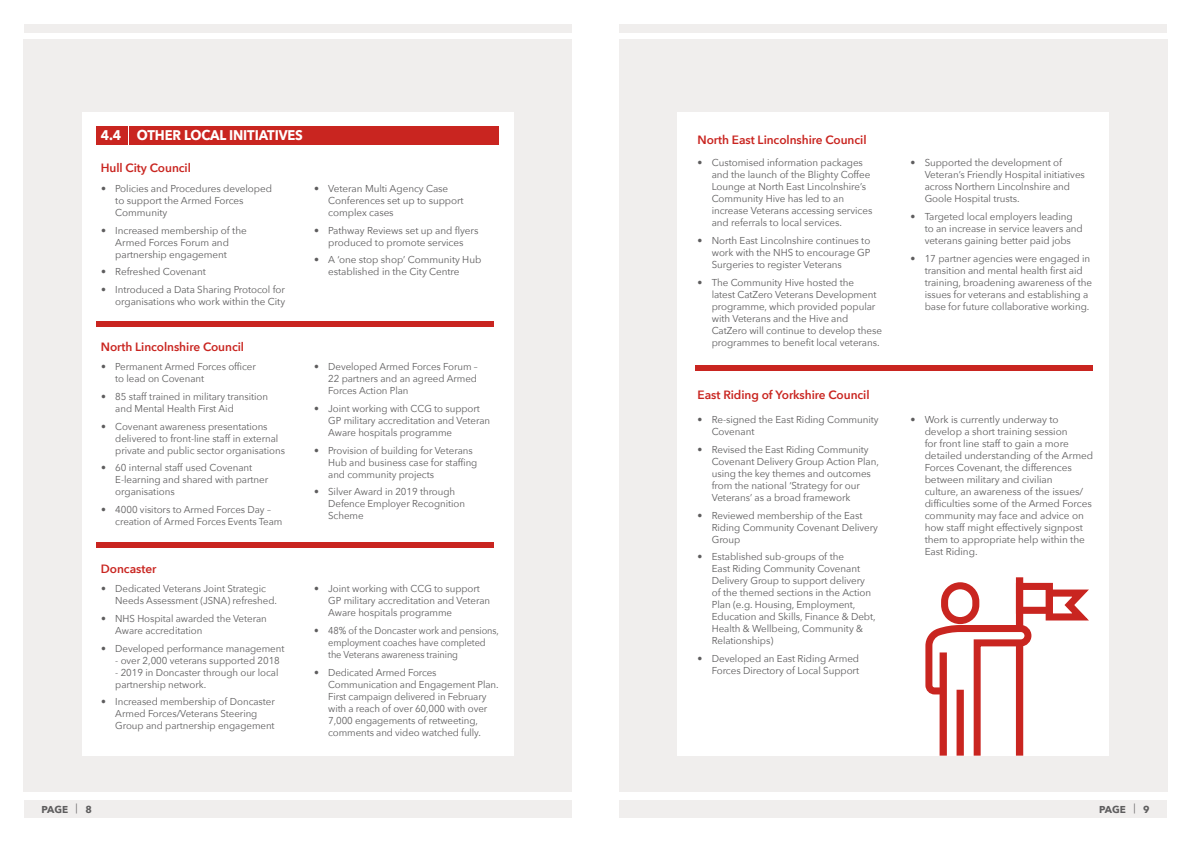
<style>
.page{position:relative;width:1191px;height:842px;background:#fff}
.page>*{position:absolute;margin:0;border:0;box-sizing:border-box;transform-origin:0 0}
.t1{font:700 14px "Avenir Next";letter-spacing:-.01em;color:#fff;scale:.93 1}
.t2{font:600 12px "Avenir Next";letter-spacing:-.005em;color:#c92520}
.t3{font:10px/12px "Avenir Next";letter-spacing:-.005em;color:#5e5d5e}
.t4{font:10px/12px "Avenir Next";letter-spacing:-.005em;color:#5e5d5e;scale:.92 1}
.t5{font:700 10px "Avenir Next";letter-spacing:-.02em;color:#5e5d5e}
.s1{font-weight:400}
</style>
<div class="page">
<div style="left:24px;top:39px;width:548px;height:753px;background:#f0eeed"></div>
<div style="left:24px;top:800px;width:547px;height:18px;background:#f0eeed"></div>
<div style="left:24px;top:24px;width:547px;height:9px;background:#f0eeed"></div>
<div style="left:619px;top:800px;width:548px;height:18px;background:#f0eeed"></div>
<div style="left:619px;top:24px;width:548px;height:9px;background:#f0eeed"></div>
<div style="left:619px;top:39px;width:548px;height:753px;background:#f0eeed"></div>
<div style="left:82px;top:112px;width:431px;height:644px;background:#fff"></div>
<div style="left:677px;top:112px;width:431px;height:644px;background:#fff"></div>
<div style="left:129px;top:126px;width:369px;height:19px;background:#c92520"></div>
<div style="left:96px;top:126px;width:32px;height:19px;background:#c92520"></div>
<div style="left:96px;top:322px;width:398px;height:5px;background:#c92520"></div>
<div style="left:695px;top:366px;width:398px;height:5px;background:#c92520"></div>
<div style="left:96px;top:542px;width:398px;height:5px;background:#c92520"></div>
<svg style="left:1016px;top:577px;width:7px;height:4px"></svg>
<svg style="left:925px;top:581px;width:164px;height:175px"></svg>
<h1 class="t1" style="left:101px;top:123px;width:219px">4.4 OTHER LOCAL INITIATIVES</h1>
<p class="t2" style="left:697px;top:129px;width:170px">North East Lincolnshire Council</p>
<p class="t2" style="left:101px;top:158px;width:92px">Hull City Council</p>
<p class="t3" style="left:115px;top:182px;width:158px;text-indent:-14px">• Policies and Procedures developed to support the Armed Forces<br>Community</p>
<p class="t3" style="left:101px;top:224px;width:147px;text-align:center">• Increased membership of the<br>Armed Forces Forum and partnership engagement</p>
<p class="t3" style="left:101px;top:265px;width:106px">• Refreshed Covenant</p>
<p class="t3" style="left:101px;top:283px;width:185px;text-align:right">• Introduced a Data Sharing Protocol for organisations who work within the City</p>
<p class="t2" style="left:101px;top:336px;width:145px">North Lincolnshire Council</p>
<p class="t3" style="left:328px;top:182px;width:137px;text-indent:-14px">• Veteran Multi Agency Case<br>Conferences set up to support complex cases</p>
<p class="t3" style="left:314px;top:224px;width:166px;text-align:center">• Pathway Reviews set up and flyers produced to promote services</p>
<p class="t3" style="left:328px;top:253px;width:155px;text-indent:-14px">• A ‘one stop shop’ Community Hub established in the City Centre</p>
<p class="t3" style="left:711px;top:156px;width:162px;text-indent:-14px">• Customised information packages and the launch of the Blighty Coffee Lounge at North East Lincolnshire’s Community Hive has led to an increase Veterans accessing services and referrals to local services.</p>
<p class="t3" style="left:711px;top:234px;width:160px;text-align:justify;text-indent:-14px">• North East Lincolnshire continues to work with the NHS to encourage GP Surgeries to register Veterans</p>
<p class="t3" style="left:711px;top:276px;width:172px;text-indent:-14px">• The Community Hive hosted the<br>latest CatZero Veterans Development programme, which provided popular with Veterans and the Hive and CatZero will continue to develop these programmes to benefit local veterans.</p>
<p class="t3" style="left:924px;top:156px;width:162px;text-indent:-14px">• Supported the development of<br>Veteran’s Friendly Hospital initiatives across Northern Lincolnshire and<br>Goole Hospital trusts.</p>
<p class="t3" style="left:924px;top:210px;width:160px;text-indent:-14px">• Targeted local employers leading to an increase in service leavers and veterans gaining better paid jobs</p>
<p class="t3" style="left:924px;top:252px;width:169px;text-indent:-14px">• 17 partner agencies were engaged in transition and mental health first aid training, broadening awareness of the issues for veterans and establishing a base for future collaborative working.</p>
<p class="t3" style="left:115px;top:360px;width:142px;text-indent:-14px">• Permanent Armed Forces officer to lead on Covenant</p>
<p class="t3" style="left:115px;top:390px;width:154px;text-indent:-14px">• 85 staff trained in military transition and Mental Health First Aid</p>
<p class="t3" style="left:115px;top:420px;width:171px;text-indent:-14px">• Covenant awareness presentations delivered to front-line staff in external private and public sector organisations</p>
<p class="t3" style="left:115px;top:461px;width:154px;text-indent:-14px">• 60 internal staff used Covenant<br>E-learning and shared with partner organisations</p>
<p class="t3" style="left:115px;top:503px;width:169px;text-indent:-14px">• 4000 visitors to Armed Forces Day – creation of Armed Forces Events Team</p>
<p class="t2" style="left:101px;top:558px;width:57px">Doncaster</p>
<p class="t3" style="left:115px;top:582px;width:163px;text-indent:-14px">• Dedicated Veterans Joint Strategic<br>Needs Assessment (JSNA) refreshed.</p>
<p class="t3" style="left:115px;top:612px;width:153px;text-indent:-14px">• NHS Hospital awarded the Veteran<br>Aware accreditation</p>
<p class="t3" style="left:101px;top:642px;width:185px">• Developed performance management</p>
<p class="t3" style="left:115px;top:654px;width:166px">- over 2,000 veterans supported 2018</p>
<p class="t3" style="left:115px;top:666px;width:165px">- 2019 in Doncaster through our local partnership network.</p>
<p class="t3" style="left:115px;top:695px;width:161px;text-indent:-14px">• Increased membership of Doncaster<br>Armed Forces/Veterans Steering<br>Group and partnership engagement</p>
<p class="t3" style="left:328px;top:360px;width:151px;text-align:justify;text-indent:-14px">• Developed Armed Forces Forum – 22 partners and an agreed Armed Forces Action Plan</p>
<p class="t3" style="left:328px;top:402px;width:163px;text-indent:-14px">• Joint working with CCG to support<br>GP military accreditation and Veteran<br>Aware hospitals programme</p>
<p class="t3" style="left:328px;top:444px;width:151px;text-indent:-14px">• Provision of building for Veterans<br>Hub and business case for staffing and community projects</p>
<p class="t3" style="left:328px;top:485px;width:138px;text-indent:-14px">• Silver Award in 2019 through<br>Defence Employer Recognition<br>Scheme</p>
<p class="t3" style="left:328px;top:582px;width:163px;text-indent:-14px">• Joint working with CCG to support<br>GP military accreditation and Veteran<br>Aware hospitals programme</p>
<p class="t4" style="left:328px;top:624px;width:187px;text-indent:-14px">• 48% of the Doncaster work and pensions, employment coaches have completed the Veterans awareness training</p>
<p class="t3" style="left:328px;top:666px;width:172px;text-indent:-14px">• Dedicated Armed Forces Communication and Engagement Plan.<br>First campaign delivered in February with a reach of over 60,000 with over 7,000 engagements of retweeting, comments and video watched fully.</p>
<p class="t2" style="left:697px;top:384px;width:173px">East Riding of Yorkshire Council</p>
<p class="t3" style="left:711px;top:413px;width:168px;text-indent:-14px">• Re-signed the East Riding Community<br>Covenant</p>
<p class="t3" style="left:711px;top:443px;width:169px;text-indent:-14px">• Revised the East Riding Community Covenant Delivery Group Action Plan, using the key themes and outcomes from the national ‘Strategy for our Veterans’ as a broad framework</p>
<p class="t3" style="left:711px;top:509px;width:168px;text-indent:-14px">• Reviewed membership of the East<br>Riding Community Covenant Delivery<br>Group</p>
<p class="t3" style="left:711px;top:550px;width:165px;text-indent:-14px">• Established sub-groups of the<br>East Riding Community Covenant<br>Delivery Group to support delivery of the themed sections in the Action<br>Plan (e.g. Housing, Employment,<br>Education and Skills, Finance &amp; Debt,<br>Health &amp; Wellbeing, Community &amp;<br>Relationships)</p>
<p class="t3" style="left:697px;top:652px;width:163px;text-align:right">• Developed an East Riding Armed<br>Forces Directory of Local Support</p>
<p class="t3" style="left:924px;top:413px;width:170px;text-indent:-14px">• Work is currently underway to develop a short training session<br>for front line staff to gain a more detailed understanding of the Armed<br>Forces Covenant, the differences between military and civilian<br>culture, an awareness of the issues/ difficulties some of the Armed Forces community may face and advice on how staff might effectively signpost them to appropriate help within the<br>East Riding.</p>
<p class="t5" style="left:41px;top:800px;width:52px">PAGE <span class="s1">|</span> 8</p>
<p class="t5" style="left:1143px;top:800px;width:8px">9</p>
<p class="t5" style="left:1099px;top:800px;width:38px">PAGE <span class="s1">|</span></p>
</div>
